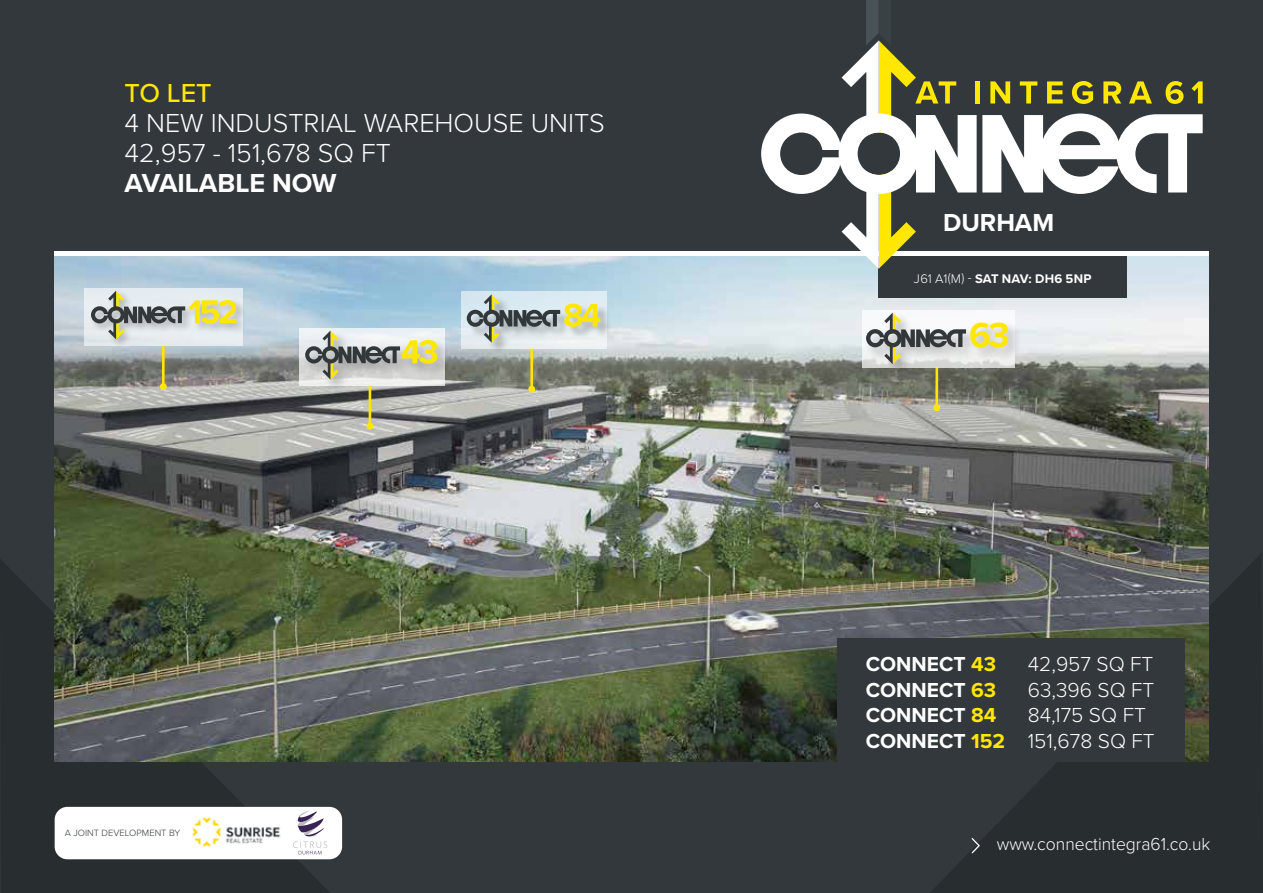
<style>
.page{position:relative;width:1263px;height:893px;background:#32383b}
.page>*{position:absolute;margin:0;border:0;box-sizing:border-box;transform-origin:0 0}
.t1{font:700 36.15px "Proxima Nova";color:#ffe703}
.t2{font:300 27px/30px "Proxima Nova";color:#fff}
.t3{font:700 27px "Proxima Nova";color:#fff}
.t4{font:500 27px "Proxima Nova";color:#ffe702}
.t5{font:700 25.5px "Proxima Nova";color:#fff}
.t6{font:300 21px/25.5px "Proxima Nova";color:#fff}
.t7{font:700 21px "Proxima Nova";color:#fff}
.t8{font:300 18px "Proxima Nova";color:#fff}
.t9{font:700 12.9px "Proxima Nova";letter-spacing:.015em;color:#fff}
.t10{font:300 9.45px "Proxima Nova";color:#32383b}
.s1{font-weight:300}
.s2{color:#ffe702}
.s3{font-weight:700}
.s4{font-weight:700;color:#ffe702}
</style>
<div class="page">
<svg style="left:0;top:560px;width:330px;height:333px;fill:#282d30"></svg>
<svg style="left:931px;top:554px;width:332px;height:339px;fill:#282d30"></svg>
<img style="left:54px;top:256px;width:1155px;height:505px">
<div style="left:838px;top:638px;width:347px;height:123px;background:#32383b"></div>
<div style="left:878px;top:253px;width:249px;height:44px;background:#32383b"></div>
<div style="left:54px;top:251px;width:1155px;height:5px;background:#fff"></div>
<svg style="left:963px;top:836px;width:18px;height:19px"></svg>
<svg style="left:761px;top:0;width:442px;height:269px"></svg>
<svg style="left:299px;top:328px;width:146px;height:58px"></svg>
<div style="left:304px;top:329px;width:147px;height:64px;background:#000;opacity:.25"></div>
<svg style="left:305px;top:331px;width:132px;height:49px;background:#bdbdaa"></svg>
<div style="left:84px;top:288px;width:159px;height:58px;background:#e8edf0"></div>
<div style="left:89px;top:289px;width:158px;height:60px;background:#000;opacity:.25"></div>
<svg style="left:91px;top:291px;width:145px;height:48px"></svg>
<div style="left:461px;top:291px;width:145px;height:58px;background:#d9e9f1"></div>
<div style="left:468px;top:296px;width:145px;height:59px;background:#000;opacity:.25"></div>
<svg style="left:467px;top:294px;width:133px;height:49px"></svg>
<hr style="left:530px;top:349px;width:3px;height:40px;background:#ffe703">
<div style="left:528px;top:386px;width:7px;height:6px;background:#ffe703;border-radius:50%"></div>
<hr style="left:935px;top:367px;width:3px;height:41px;background:#ffe703">
<div style="left:933px;top:404px;width:7px;height:7px;background:#ffe703;border-radius:50%"></div>
<hr style="left:162px;top:346px;width:3px;height:40px;background:#ffe703">
<div style="left:160px;top:383px;width:7px;height:7px;background:#ffe703;border-radius:50%"></div>
<hr style="left:369px;top:386px;width:2px;height:40px;background:#ffe703">
<div style="left:366px;top:423px;width:7px;height:7px;background:#ffe703;border-radius:50%"></div>
<svg style="left:862px;top:310px;width:153px;height:57px"></svg>
<div style="left:864px;top:311px;width:159px;height:67px;background:#000;opacity:.25"></div>
<svg style="left:866px;top:313px;width:100px;height:51px"></svg>
<div style="left:55px;top:807px;width:287px;height:52px;background:#fff;border-radius:13px"></div>
<svg style="left:293px;top:810px;width:34px;height:44px"></svg>
<img style="left:192px;top:817px;width:89px;height:30px">
<p class="t4" style="left:125px;top:73px;width:89px">TO LET</p>
<p class="t2" style="left:125px;top:107px;width:482px">4 NEW INDUSTRIAL WAREHOUSE UNITS<br>42,957 - 151,678 SQ FT</p>
<p class="t3" style="left:125px;top:163px;width:214px">AVAILABLE NOW</p>
<p class="t10" style="left:65px;top:826px;width:117px">A JOINT DEVELOPMENT BY</p>
<p class="t5" style="left:943px;top:204px;width:113px">DURHAM</p>
<p class="t9" style="left:914px;top:269px;width:179px"><span class="s1">J61 A1(M) -</span> SAT NAV: DH6 5NP</p>
<h1 class="t1" style="left:969px;top:308px;width:42px">63</h1>
<p class="t7" style="left:866px;top:649px;width:132px">CONNECT <span class="s2">43</span></p>
<p class="t6" style="left:1028px;top:650px;width:127px">42,957 SQ FT</p>
<p class="t7" style="left:866px;top:674px;width:132px">CONNECT <span class="s2">63</span></p>
<p class="t6" style="left:1028px;top:676px;width:128px">63,396 SQ FT</p>
<p class="t7" style="left:866px;top:700px;width:132px">CONNECT <span class="s2">84</span></p>
<p class="t6" style="left:866px;top:701px;width:290px;text-indent:162px">84,175 SQ FT<br><span class="s3">CONNECT</span> <span class="s4">152</span> 151,678 SQ FT</p>
<p class="t8" style="left:997px;top:831px;width:215px">www.connectintegra61.co.uk</p>
</div>
